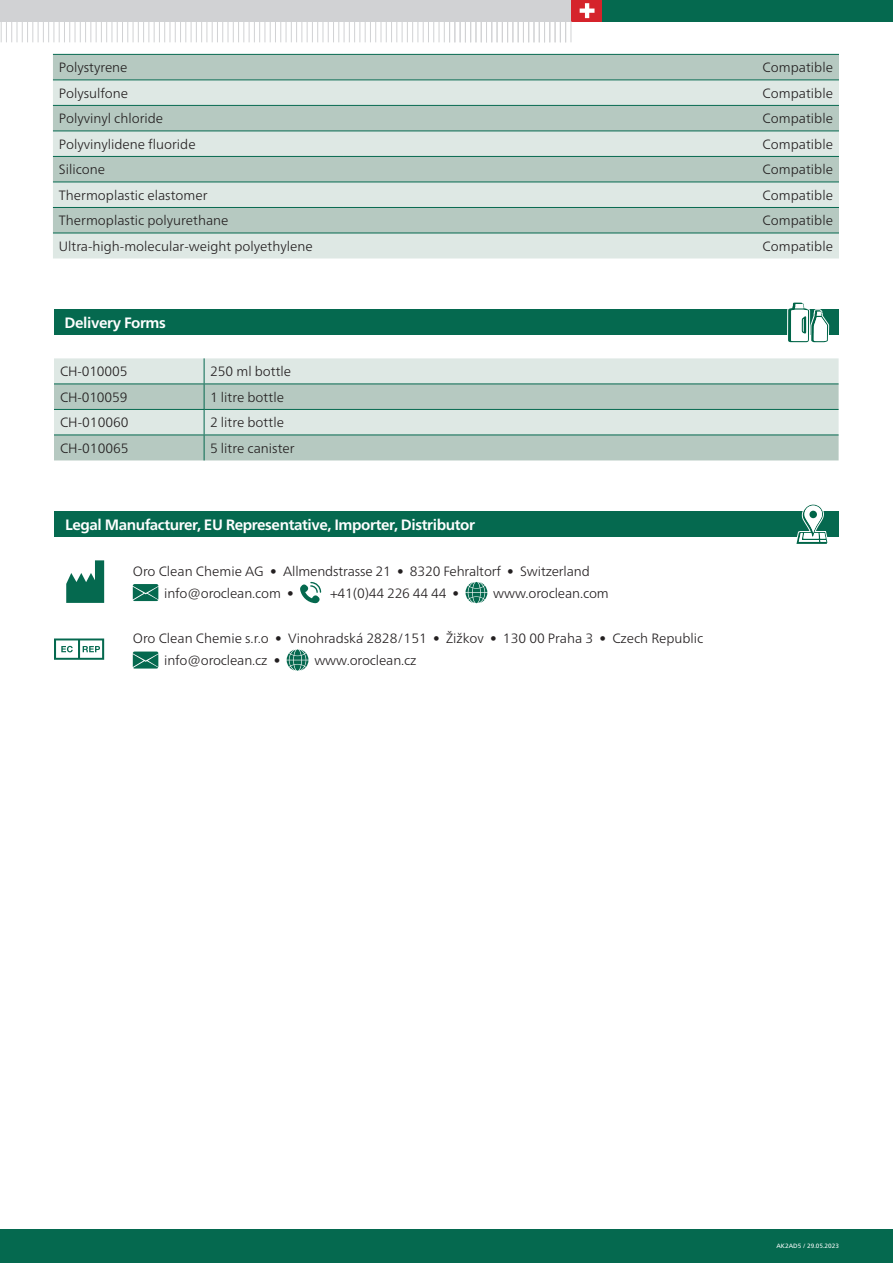
<style>
.page{position:relative;width:893px;height:1263px;background:#fff}
.page>*{position:absolute;margin:0;border:0;box-sizing:border-box;transform-origin:0 0}
.White_text{font:700 15px "Frutiger Neue LTW1 G";letter-spacing:-.025em;color:#fff}
.Table{font:300 13.5px "Frutiger Neue LTW1 G";color:#231f20}
.Body_Copy{font:300 13.5px "Frutiger Neue LTW1 G";color:#231f20}
.t1{font:6.15px "Frutiger Neue LTW1 G";color:#fff}
</style>
<div class="page">
<div style="left:0;top:0;width:603px;height:21px;background:#d1d2d4"></div>
<div style="left:571px;top:0;width:32px;height:21px;background:#d5232b"></div>
<svg style="left:580px;top:3px;width:14px;height:15px"></svg>
<div style="left:603px;top:0;width:290px;height:21px;background:#05694f"></div>
<svg style="left:1px;top:21px;width:571px;height:21px"></svg>
<div style="left:0;top:1229px;width:893px;height:34px;background:#05694f"></div>
<div style="left:54px;top:512px;width:784px;height:25px;background:#05694f"></div>
<svg style="left:795px;top:504px;width:34px;height:40px"></svg>
<div style="left:809px;top:511px;width:8px;height:7px;background:#006548;border-radius:50%"></div>
<svg style="left:66px;top:560px;width:38px;height:43px"></svg>
<svg style="left:133px;top:584px;width:25px;height:17px"></svg>
<svg style="left:300px;top:582px;width:21px;height:21px"></svg>
<svg style="left:465px;top:582px;width:22px;height:21px"></svg>
<svg style="left:54px;top:638px;width:50px;height:22px"></svg>
<svg style="left:133px;top:651px;width:25px;height:17px"></svg>
<svg style="left:287px;top:649px;width:21px;height:22px"></svg>
<svg style="left:54px;top:358px;width:785px;height:26px;background:#d9e5e1"></svg>
<svg style="left:54px;top:385px;width:785px;height:75px;background:#c1d2cb"></svg>
<hr style="left:54px;top:384px;width:150px;height:1px;background:#05694f">
<hr style="left:204px;top:384px;width:635px;height:1px;background:#05694f">
<svg style="left:204px;top:358px;width:1px;height:102px"></svg>
<hr style="left:54px;top:435px;width:150px;height:1px;background:#05694f">
<hr style="left:204px;top:435px;width:635px;height:1px;background:#05694f">
<hr style="left:54px;top:409px;width:150px;height:1px;background:#05694f">
<hr style="left:204px;top:409px;width:635px;height:1px;background:#05694f">
<div style="left:54px;top:310px;width:784px;height:25px;background:#05694f"></div>
<svg style="left:787px;top:302px;width:42px;height:41px"></svg>
<div style="left:53px;top:55px;width:786px;height:25px;background:#b6c9c1"></div>
<svg style="left:53px;top:81px;width:786px;height:177px;background:#cad9d3"></svg>
<hr style="left:53px;top:156px;width:291px;height:1px;background:#05694f">
<hr style="left:344px;top:156px;width:495px;height:1px;background:#05694f">
<hr style="left:53px;top:182px;width:291px;height:1px;background:#05694f">
<hr style="left:344px;top:182px;width:495px;height:1px;background:#05694f">
<hr style="left:53px;top:207px;width:291px;height:1px;background:#05694f">
<hr style="left:344px;top:207px;width:495px;height:1px;background:#05694f">
<hr style="left:53px;top:233px;width:291px;height:1px;background:#05694f">
<hr style="left:344px;top:233px;width:495px;height:1px;background:#05694f">
<hr style="left:53px;top:131px;width:291px;height:1px;background:#05694f">
<hr style="left:344px;top:131px;width:495px;height:1px;background:#05694f">
<hr style="left:53px;top:54px;width:291px;height:1px;background:#05694f">
<hr style="left:344px;top:54px;width:495px;height:1px;background:#05694f">
<hr style="left:53px;top:80px;width:291px;height:1px;background:#05694f">
<hr style="left:344px;top:80px;width:495px;height:1px;background:#05694f">
<hr style="left:53px;top:105px;width:291px;height:1px;background:#05694f">
<hr style="left:344px;top:105px;width:495px;height:1px;background:#05694f">
<svg style="left:857px;top:21px;width:36px;height:1px"></svg>
<p class="Table" style="left:59px;top:59px;width:70px">Polystyrene</p>
<p class="Table" style="left:763px;top:59px;width:72px">Compatible</p>
<p class="Table" style="left:59px;top:85px;width:71px">Polysulfone</p>
<p class="Table" style="left:763px;top:85px;width:72px">Compatible</p>
<p class="Table" style="left:59px;top:110px;width:106px">Polyvinyl chloride</p>
<p class="Table" style="left:763px;top:110px;width:72px">Compatible</p>
<p class="Table" style="left:59px;top:136px;width:138px">Polyvinylidene fluoride</p>
<p class="Table" style="left:763px;top:136px;width:72px">Compatible</p>
<p class="Table" style="left:59px;top:161px;width:48px">Silicone</p>
<p class="Table" style="left:763px;top:161px;width:72px">Compatible</p>
<p class="Table" style="left:59px;top:187px;width:150px">Thermoplastic elastomer</p>
<p class="Table" style="left:763px;top:187px;width:72px">Compatible</p>
<p class="Table" style="left:59px;top:212px;width:171px">Thermoplastic polyurethane</p>
<p class="Table" style="left:763px;top:212px;width:72px">Compatible</p>
<p class="Table" style="left:59px;top:238px;width:255px">Ultra-high-molecular-weight polyethylene</p>
<p class="Table" style="left:763px;top:238px;width:72px">Compatible</p>
<p class="White_text" style="left:65px;top:314px;width:103px">Delivery Forms</p>
<p class="Body_Copy" style="left:60px;top:363px;width:69px">CH-010005</p>
<p class="Body_Copy" style="left:210px;top:363px;width:83px">250 ml bottle</p>
<p class="Body_Copy" style="left:60px;top:389px;width:69px">CH-010059</p>
<p class="Body_Copy" style="left:210px;top:389px;width:75px">1 litre bottle</p>
<p class="Body_Copy" style="left:60px;top:414px;width:70px">CH-010060</p>
<p class="Body_Copy" style="left:210px;top:414px;width:75px">2 litre bottle</p>
<p class="Body_Copy" style="left:60px;top:440px;width:70px">CH-010065</p>
<p class="Body_Copy" style="left:210px;top:440px;width:86px">5 litre canister</p>
<p class="White_text" style="left:65px;top:516px;width:412px">Legal Manufacturer, EU Representative, Importer, Distributor</p>
<p class="Table" style="left:133px;top:563px;width:458px">Oro Clean Chemie AG • Allmendstrasse 21 • 8320 Fehraltorf • Switzerland</p>
<p class="Table" style="left:164px;top:585px;width:131px">info@oroclean.com •</p>
<p class="Table" style="left:330px;top:585px;width:131px">+41(0)44 226 44 44 •</p>
<p class="Table" style="left:493px;top:585px;width:117px">www.oroclean.com</p>
<p class="Table" style="left:133px;top:630px;width:572px">Oro Clean Chemie s.r.o • Vinohradská 2828/151 • Žižkov • 130 00 Praha 3 • Czech Republic</p>
<p class="Table" style="left:164px;top:652px;width:118px">info@oroclean.cz •</p>
<p class="Table" style="left:314px;top:652px;width:104px">www.oroclean.cz</p>
<p class="t1" style="left:776px;top:1242px;width:64px">AK2AD5 / 29.05.2023</p>
</div>
